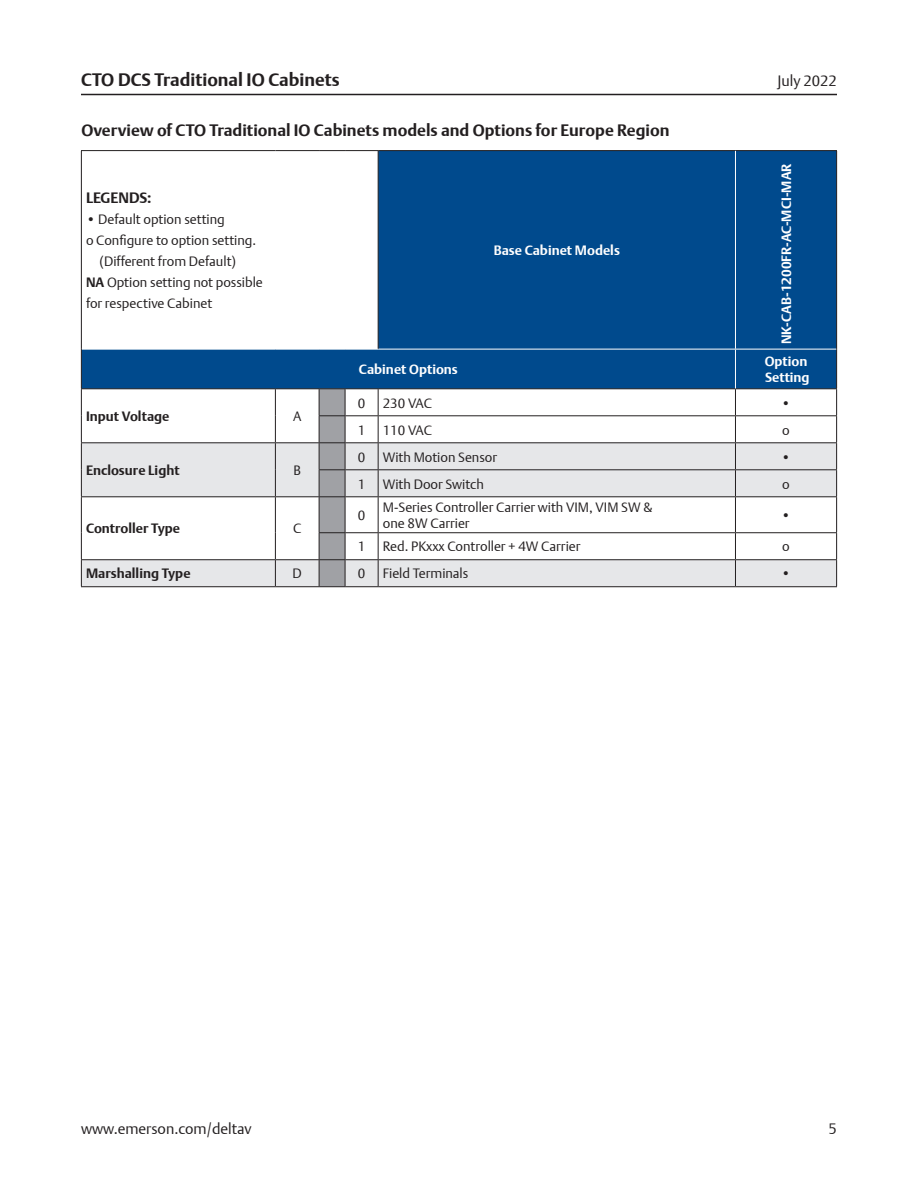
<style>
.page{position:relative;width:918px;height:1188px;background:#fff}
.page>*{position:absolute;margin:0;border:0;box-sizing:border-box;transform-origin:0 0}
.t1{font:700 18px "DTL Argo T";color:#231f20}
.Subhead_2{font:700 16.5px "DTL Argo T";color:#231f20}
.t2{font:15px "DTL Argo T Light";color:#231f20}
.Table_Text{font:700 15px "DTL Argo T";color:#231f20}
.Table_Text-2{font:13.5px/21px "DTL Argo T Light";color:#231f20}
.Table_Text-3{font:700 13.5px "DTL Argo T";color:#231f20}
.Table_Text-4{font:700 13.5px "DTL Argo T";color:#fff}
.Table_Header_White{font:700 13.5px/16.2px "DTL Argo T";color:#fff}
.s1{font-family:"DTL Argo T";font-weight:700}
</style>
<div class="page">
<hr style="left:81px;top:94px;width:756px;height:1px;background:#231f20">
<svg style="left:82px;top:151px;width:754px;height:237px;fill:#004a8d"></svg>
<svg style="left:82px;top:443px;width:754px;height:143px;fill:#e6e7e9"></svg>
<svg style="left:346px;top:443px;width:389px;height:143px;fill:#e6e7e9"></svg>
<hr style="left:81px;top:150px;width:194px;height:1px;background:#231f20">
<hr style="left:81px;top:151px;width:1px;height:198px;background:#231f20">
<hr style="left:275px;top:150px;width:44px;height:1px;background:#231f20">
<svg style="left:319px;top:150px;width:26px;height:1px"></svg>
<hr style="left:345px;top:150px;width:33px;height:1px;background:#231f20">
<hr style="left:378px;top:388px;width:357px;height:1px;background:#231f20">
<hr style="left:735px;top:388px;width:102px;height:1px;background:#231f20">
<hr style="left:345px;top:415px;width:33px;height:1px;background:#231f20">
<hr style="left:378px;top:415px;width:357px;height:1px;background:#231f20">
<hr style="left:81px;top:442px;width:194px;height:1px;background:#231f20">
<hr style="left:275px;top:442px;width:44px;height:1px;background:#231f20">
<hr style="left:345px;top:442px;width:33px;height:1px;background:#231f20">
<hr style="left:378px;top:442px;width:357px;height:1px;background:#231f20">
<svg style="left:81px;top:389px;width:1px;height:107px"></svg>
<svg style="left:275px;top:389px;width:1px;height:107px"></svg>
<hr style="left:378px;top:469px;width:357px;height:1px;background:#231f20">
<svg style="left:378px;top:389px;width:1px;height:107px"></svg>
<hr style="left:735px;top:469px;width:102px;height:1px;background:#231f20">
<svg style="left:735px;top:389px;width:1px;height:107px"></svg>
<svg style="left:836px;top:389px;width:1px;height:107px"></svg>
<hr style="left:81px;top:496px;width:194px;height:1px;background:#231f20">
<hr style="left:81px;top:497px;width:1px;height:36px;background:#231f20">
<hr style="left:275px;top:496px;width:44px;height:1px;background:#231f20">
<hr style="left:275px;top:497px;width:1px;height:36px;background:#231f20">
<hr style="left:345px;top:496px;width:33px;height:1px;background:#231f20">
<hr style="left:378px;top:496px;width:357px;height:1px;background:#231f20">
<hr style="left:378px;top:497px;width:1px;height:35px;background:#231f20">
<hr style="left:735px;top:497px;width:1px;height:35px;background:#231f20">
<hr style="left:836px;top:497px;width:1px;height:35px;background:#231f20">
<hr style="left:345px;top:532px;width:33px;height:1px;background:#231f20">
<hr style="left:378px;top:532px;width:357px;height:1px;background:#231f20">
<hr style="left:735px;top:532px;width:102px;height:1px;background:#231f20">
<hr style="left:81px;top:559px;width:194px;height:1px;background:#231f20">
<svg style="left:81px;top:533px;width:1px;height:53px"></svg>
<hr style="left:275px;top:559px;width:44px;height:1px;background:#231f20">
<svg style="left:275px;top:533px;width:1px;height:53px"></svg>
<hr style="left:345px;top:559px;width:33px;height:1px;background:#231f20">
<hr style="left:378px;top:559px;width:357px;height:1px;background:#231f20">
<svg style="left:378px;top:533px;width:1px;height:53px"></svg>
<svg style="left:735px;top:533px;width:1px;height:53px"></svg>
<svg style="left:836px;top:533px;width:1px;height:53px"></svg>
<hr style="left:81px;top:586px;width:194px;height:1px;background:#231f20">
<hr style="left:275px;top:586px;width:44px;height:1px;background:#231f20">
<hr style="left:378px;top:586px;width:357px;height:1px;background:#231f20">
<hr style="left:735px;top:586px;width:102px;height:1px;background:#231f20">
<hr style="left:836px;top:151px;width:1px;height:198px;background:#231f20">
<hr style="left:836px;top:349px;width:1px;height:39px;background:#231f20">
<hr style="left:82px;top:349px;width:193px;height:1px;background:#fff">
<hr style="left:275px;top:349px;width:44px;height:1px;background:#fff">
<svg style="left:319px;top:349px;width:26px;height:1px"></svg>
<hr style="left:345px;top:349px;width:33px;height:1px;background:#fff">
<hr style="left:378px;top:349px;width:357px;height:1px;background:#fff">
<hr style="left:735px;top:349px;width:101px;height:1px;background:#fff">
<hr style="left:81px;top:349px;width:1px;height:39px;background:#231f20">
<hr style="left:81px;top:388px;width:194px;height:1px;background:#231f20">
<hr style="left:275px;top:388px;width:44px;height:1px;background:#231f20">
<svg style="left:319px;top:388px;width:27px;height:199px;background:#959599"></svg>
<hr style="left:345px;top:388px;width:33px;height:1px;background:#231f20">
<hr style="left:345px;top:469px;width:33px;height:1px;background:#231f20">
<hr style="left:345px;top:586px;width:33px;height:1px;background:#231f20">
<hr style="left:378px;top:150px;width:357px;height:1px;background:#231f20">
<hr style="left:378px;top:151px;width:1px;height:198px;background:#231f20">
<hr style="left:735px;top:150px;width:102px;height:1px;background:#231f20">
<hr style="left:735px;top:415px;width:102px;height:1px;background:#231f20">
<hr style="left:735px;top:442px;width:102px;height:1px;background:#231f20">
<hr style="left:735px;top:496px;width:102px;height:1px;background:#231f20">
<hr style="left:735px;top:559px;width:102px;height:1px;background:#231f20">
<hr style="left:735px;top:151px;width:1px;height:198px;background:#fff">
<hr style="left:735px;top:349px;width:1px;height:39px;background:#fff">
<h1 class="t1" style="left:81px;top:69px;width:260px">CTO DCS Traditional IO Cabinets</h1>
<p class="t2" style="left:777px;top:72px;width:61px">July 2022</p>
<p class="Subhead_2" style="left:81px;top:121px;width:590px">Overview of CTO Traditional IO Cabinets models and Options for Europe Region</p>
<p class="Table_Text" style="left:86px;top:189px;width:67px">LEGENDS:</p>
<p class="Table_Text-2" style="left:86px;top:209px;width:140px">• Default option setting</p>
<p class="Table_Text-2" style="left:86px;top:230px;width:172px;text-align:center">o Configure to option setting. (Different from Default)</p>
<p class="Table_Text-2" style="left:86px;top:272px;width:178px"><span class="s1">NA</span> Option setting not possible for respective Cabinet</p>
<p class="Table_Text-3" style="left:86px;top:408px;width:85px">Input Voltage</p>
<p class="Table_Text-2" style="left:293px;top:406px;width:10px">A</p>
<p class="Table_Text-3" style="left:86px;top:462px;width:95px">Enclosure Light</p>
<p class="Table_Text-2" style="left:293px;top:460px;width:9px">B</p>
<p class="Table_Text-3" style="left:86px;top:521px;width:96px">Controller Type</p>
<p class="Table_Text-2" style="left:293px;top:518px;width:10px">C</p>
<p class="Table_Text-4" style="left:494px;top:242px;width:128px">Base Cabinet Models</p>
<p class="Table_Text-4" style="left:778px;top:344px;width:183px;rotate:-90deg">NK-CAB-1200FR-AC-MCI-MAR</p>
<p class="Table_Header_White" style="left:359px;top:361px;width:100px">Cabinet Options</p>
<p class="Table_Header_White" style="left:765px;top:353px;width:47px">Option<br>Setting</p>
<p class="Table_Text-2" style="left:358px;top:392px;width:9px">0</p>
<p class="Table_Text-2" style="left:383px;top:392px;width:51px">230 VAC</p>
<p class="Table_Text-2" style="left:781px;top:392px;width:11px">•</p>
<p class="Table_Text-2" style="left:358px;top:419px;width:9px">1</p>
<p class="Table_Text-2" style="left:383px;top:419px;width:51px">110 VAC</p>
<p class="Table_Text-2" style="left:782px;top:419px;width:9px">o</p>
<p class="Table_Text-2" style="left:358px;top:446px;width:9px">0</p>
<p class="Table_Text-2" style="left:383px;top:446px;width:116px">With Motion Sensor</p>
<p class="Table_Text-2" style="left:781px;top:446px;width:11px">•</p>
<p class="Table_Text-2" style="left:358px;top:473px;width:9px">1</p>
<p class="Table_Text-2" style="left:383px;top:473px;width:103px">With Door Switch</p>
<p class="Table_Text-2" style="left:782px;top:473px;width:9px">o</p>
<p class="Table_Text-2" style="left:358px;top:505px;width:9px">0</p>
<p class="Table_Text-2" style="left:383px;top:499px;width:271px;line-height:16.2px">M-Series Controller Carrier with VIM, VIM SW &amp; one 8W Carrier</p>
<p class="Table_Text-2" style="left:781px;top:505px;width:11px">•</p>
<p class="Table_Text-2" style="left:358px;top:536px;width:9px">1</p>
<p class="Table_Text-2" style="left:383px;top:536px;width:199px">Red. PKxxx Controller + 4W Carrier</p>
<p class="Table_Text-2" style="left:782px;top:536px;width:9px">o</p>
<p class="Table_Text-3" style="left:86px;top:566px;width:106px">Marshalling Type</p>
<p class="Table_Text-2" style="left:293px;top:563px;width:11px">D</p>
<p class="Table_Text-2" style="left:358px;top:563px;width:9px">0</p>
<p class="Table_Text-2" style="left:383px;top:563px;width:87px">Field Terminals</p>
<p class="Table_Text-2" style="left:781px;top:563px;width:11px">•</p>
<p class="t2" style="left:81px;top:1120px;width:172px">www.emerson.com/deltav</p>
<p class="t2" style="left:829px;top:1120px;width:10px">5</p>
</div>
